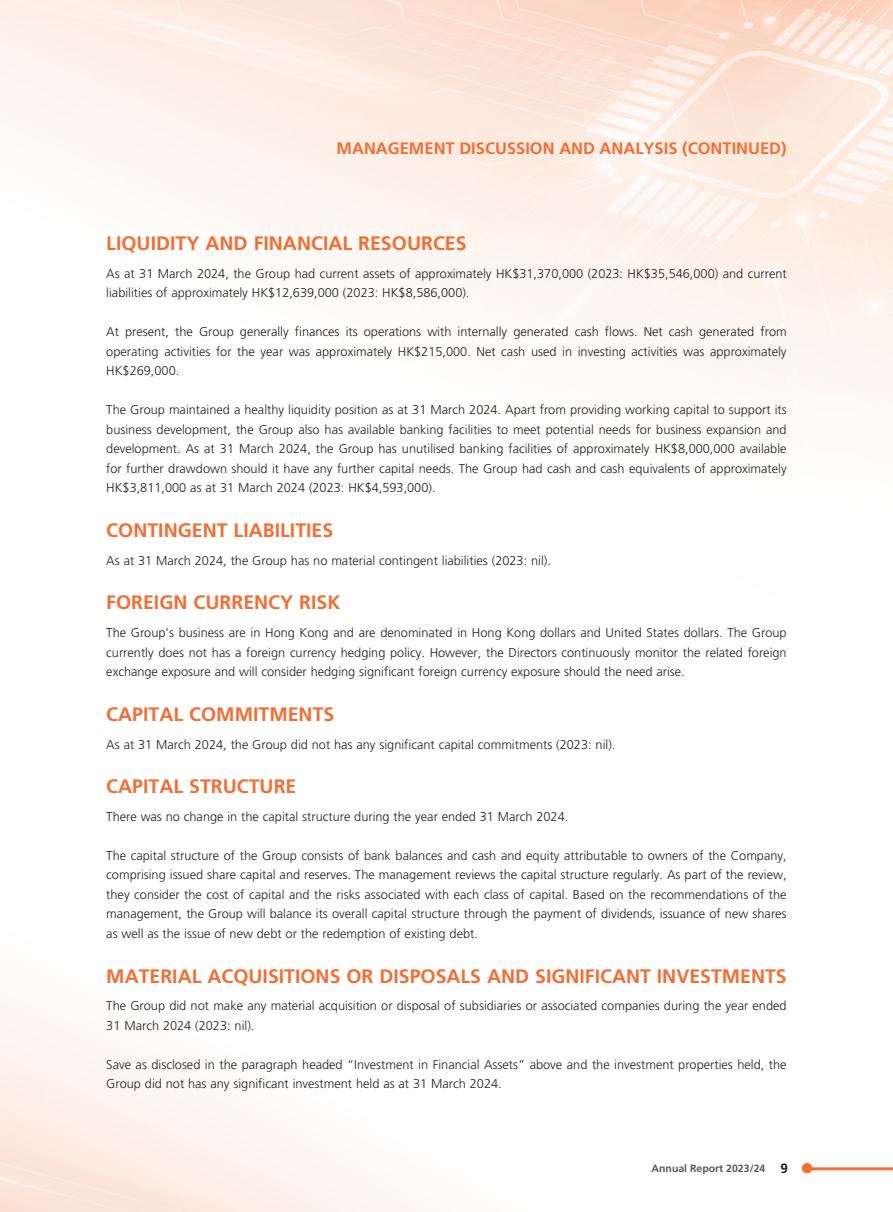
<style>
.page{position:relative;width:893px;height:1212px;background:#fff}
.page>*{position:absolute;margin:0;border:0;box-sizing:border-box;transform-origin:0 0}
.t1{font:700 19.5px "Frutiger LT Std";color:#f26e35}
.t2{font:700 16.5px "Frutiger LT Std";color:#f26e35}
.t3{font:300 12.75px/19.5px "Frutiger LT Std";color:#231f20;text-align:justify}
.t4{font:700 10.5px "Frutiger LT Std";color:#57585a}
.s1{font-size:13.5px;color:#231f20}
</style>
<div class="page">
<img style="left:0;top:1007px;width:893px;height:205px">
<img style="left:0;top:0;width:893px;height:391px">
<hr style="left:807px;top:1167px;width:86px;height:3px;background:#f26e35">
<div style="left:802px;top:1163px;width:10px;height:10px;background:#f26e35;border-radius:50%"></div>
<div style="left:802px;top:1163px;width:10px;height:10px;border:1px solid #f26e35;border-radius:50%"></div>
<p class="t2" style="left:337px;top:139px;width:452px">MANAGEMENT DISCUSSION AND ANALYSIS (CONTINUED)</p>
<h1 class="t1" style="left:106px;top:232px;width:362px">LIQUIDITY AND FINANCIAL RESOURCES</h1>
<p class="t3" style="left:106px;top:264px;width:682px">As at 31 March 2024, the Group had current assets of approximately HK$31,370,000 (2023: HK$35,546,000) and current liabilities of approximately HK$12,639,000 (2023: HK$8,586,000).</p>
<p class="t3" style="left:106px;top:322px;width:682px">At present, the Group generally finances its operations with internally generated cash flows. Net cash generated from operating activities for the year was approximately HK$215,000. Net cash used in investing activities was approximately HK$269,000.</p>
<p class="t3" style="left:106px;top:400px;width:682px">The Group maintained a healthy liquidity position as at 31 March 2024. Apart from providing working capital to support its business development, the Group also has available banking facilities to meet potential needs for business expansion and development. As at 31 March 2024, the Group has unutilised banking facilities of approximately HK$8,000,000 available for further drawdown should it have any further capital needs. The Group had cash and cash equivalents of approximately HK$3,811,000 as at 31 March 2024 (2023: HK$4,593,000).</p>
<h1 class="t1" style="left:106px;top:519px;width:229px">CONTINGENT LIABILITIES</h1>
<p class="t3" style="left:106px;top:551px;width:446px">As at 31 March 2024, the Group has no material contingent liabilities (2023: nil).</p>
<h1 class="t1" style="left:106px;top:591px;width:236px">FOREIGN CURRENCY RISK</h1>
<p class="t3" style="left:106px;top:623px;width:682px">The Group’s business are in Hong Kong and are denominated in Hong Kong dollars and United States dollars. The Group currently does not has a foreign currency hedging policy. However, the Directors continuously monitor the related foreign exchange exposure and will consider hedging significant foreign currency exposure should the need arise.</p>
<h1 class="t1" style="left:106px;top:702px;width:230px">CAPITAL COMMITMENTS</h1>
<p class="t3" style="left:106px;top:734px;width:511px">As at 31 March 2024, the Group did not has any significant capital commitments (2023: nil).</p>
<h1 class="t1" style="left:106px;top:775px;width:192px">CAPITAL STRUCTURE</h1>
<p class="t3" style="left:106px;top:807px;width:463px">There was no change in the capital structure during the year ended 31 March 2024.</p>
<p class="t3" style="left:106px;top:846px;width:682px">The capital structure of the Group consists of bank balances and cash and equity attributable to owners of the Company, comprising issued share capital and reserves. The management reviews the capital structure regularly. As part of the review, they consider the cost of capital and the risks associated with each class of capital. Based on the recommendations of the management, the Group will balance its overall capital structure through the payment of dividends, issuance of new shares as well as the issue of new debt or the redemption of existing debt.</p>
<h1 class="t1" style="left:106px;top:964px;width:682px">MATERIAL ACQUISITIONS OR DISPOSALS AND SIGNIFICANT INVESTMENTS</h1>
<p class="t3" style="left:106px;top:996px;width:682px">The Group did not make any material acquisition or disposal of subsidiaries or associated companies during the year ended<br>31 March 2024 (2023: nil).</p>
<p class="t3" style="left:106px;top:1055px;width:682px">Save as disclosed in the paragraph headed “Investment in Financial Assets” above and the investment properties held, the<br>Group did not has any significant investment held as at 31 March 2024.</p>
<p class="t4" style="left:652px;top:1162px;width:138px">Annual Report 2023/24 <span class="s1">9</span></p>
</div>
